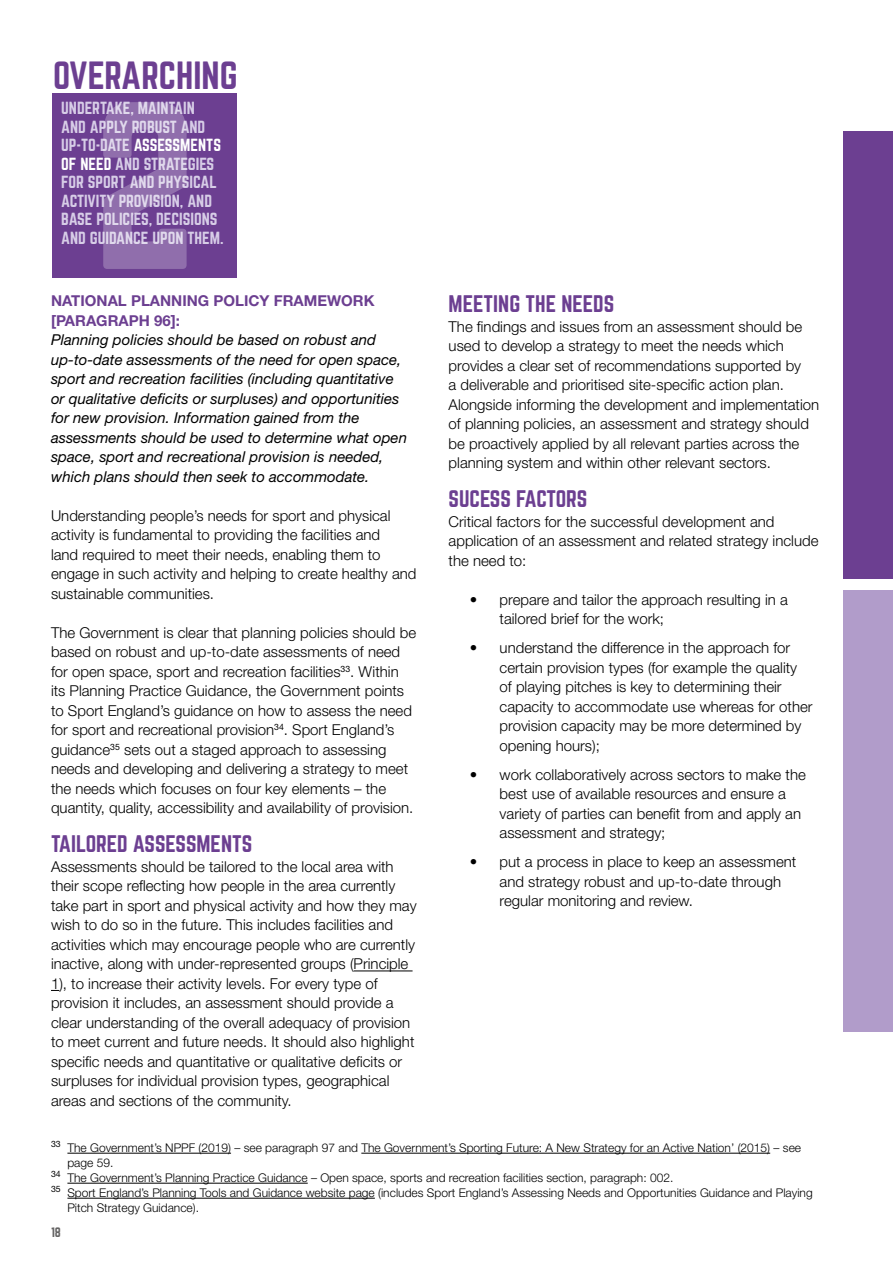
<style>
.page{position:relative;width:893px;height:1263px;background:#fff}
.page>*{position:absolute;margin:0;border:0;box-sizing:border-box;transform-origin:0 0}
.t1{font:208.5px "Norwester";color:#fff}
.t2{font:34.35px "Norwester";color:#6c3f91}
.t3{font:21px "Norwester";color:#6c3f91}
.t4{font:15.3px/18.5px "Norwester";color:#d7cde7}
.t5{font:300 15px/19.5px "Helvetica Neue LT Std";color:#000}
.t6{font:italic 15px/19.5px "Helvetica Neue LT Std";color:#000}
.t7{font:700 15px/19.5px "Helvetica Neue LT Std";color:#6c3f91}
.t8{font:300 12px "Helvetica Neue LT Std";color:#000}
.t9{font:12px "Norwester";color:#646363}
.s1{color:#fff}
</style>
<div class="page">
<div style="left:53px;top:94px;width:184px;height:184px;background:#6c3f91"></div>
<hr style="left:354px;top:970px;width:59px;height:1px;background:#000">
<hr style="left:67px;top:1153px;width:164px;height:1px;background:#000">
<hr style="left:361px;top:1153px;width:409px;height:1px;background:#000">
<hr style="left:67px;top:1183px;width:241px;height:1px;background:#000">
<hr style="left:67px;top:1198px;width:308px;height:1px;background:#000">
<div style="left:843px;top:131px;width:50px;height:447px;background:#6c3f91"></div>
<div style="left:843px;top:590px;width:50px;height:441px;background:#b19cca"></div>
<h2 class="t2" style="left:53px;top:59px;width:186px">OVERARCHING</h2>
<h1 class="t1" style="left:93px;top:86px;width:106px">2</h1>
<p class="t4" style="left:61px;top:100px;width:164px">UNDERTAKE, MAINTAIN<br>AND APPLY ROBUST AND<br>UP-TO-DATE <span class="s1">ASSESSMENTS<br>OF NEED</span> AND STRATEGIES<br>FOR SPORT AND PHYSICAL<br>ACTIVITY PROVISION, AND<br>BASE POLICIES, DECISIONS<br>AND GUIDANCE UPON THEM.</p>
<p class="t7" style="left:51px;top:291px;width:325px">NATIONAL PLANNING POLICY FRAMEWORK [PARAGRAPH 96]:</p>
<p class="t6" style="left:51px;top:330px;width:357px">Planning policies should be based on robust and up-to-date assessments of the need for open space, sport and recreation facilities (including quantitative or qualitative deficits or surpluses) and opportunities for new provision. Information gained from the assessments should be used to determine what open space, sport and recreational provision is needed, which plans should then seek to accommodate.</p>
<p class="t5" style="left:51px;top:505px;width:367px">Understanding people’s needs for sport and physical activity is fundamental to providing the facilities and<br>land required to meet their needs, enabling them to engage in such activity and helping to create healthy and sustainable communities.</p>
<p class="t5" style="left:51px;top:622px;width:367px">The Government is clear that planning policies should be based on robust and up-to-date assessments of need for open space, sport and recreation facilities<sup>33</sup>. Within its Planning Practice Guidance, the Government points to Sport England’s guidance on how to assess the need for sport and recreational provision<sup>34</sup>. Sport England’s guidance<sup>35</sup> sets out a staged approach to assessing needs and developing and delivering a strategy to meet the needs which focuses on four key elements – the quantity, quality, accessibility and availability of provision.</p>
<h3 class="t3" style="left:51px;top:834px;width:203px">TAILORED ASSESSMENTS</h3>
<p class="t5" style="left:51px;top:856px;width:367px">Assessments should be tailored to the local area with their scope reflecting how people in the area currently take part in sport and physical activity and how they may wish to do so in the future. This includes facilities and activities which may encourage people who are currently inactive, along with under-represented groups (Principle 1), to increase their activity levels. For every type of provision it includes, an assessment should provide a clear understanding of the overall adequacy of provision to meet current and future needs. It should also highlight specific needs and quantitative or qualitative deficits or surpluses for individual provision types, geographical areas and sections of the community.</p>
<h3 class="t3" style="left:449px;top:294px;width:167px">MEETING THE NEEDS</h3>
<p class="t5" style="left:449px;top:317px;width:372px">The findings and issues from an assessment should be used to develop a strategy to meet the needs which provides a clear set of recommendations supported by<br>a deliverable and prioritised site-specific action plan.<br>Alongside informing the development and implementation of planning policies, an assessment and strategy should be proactively applied by all relevant parties across the planning system and within other relevant sectors.</p>
<h3 class="t3" style="left:449px;top:489px;width:140px">SUCESS FACTORS</h3>
<p class="t5" style="left:449px;top:512px;width:371px">Critical factors for the successful development and application of an assessment and related strategy include the need to:</p>
<p class="t5" style="left:500px;top:590px;width:290px;text-indent:-30px">• prepare and tailor the approach resulting in a tailored brief for the work;</p>
<p class="t5" style="left:500px;top:638px;width:314px;text-indent:-30px">• understand the difference in the approach for certain provision types (for example the quality of playing pitches is key to determining their capacity to accommodate use whereas for other provision capacity may be more determined by opening hours);</p>
<p class="t5" style="left:500px;top:764px;width:308px;text-indent:-30px">• work collaboratively across sectors to make the best use of available resources and ensure a variety of parties can benefit from and apply an assessment and strategy;</p>
<p class="t5" style="left:500px;top:852px;width:298px;text-indent:-30px">• put a process in place to keep an assessment and strategy robust and up-to-date through regular monitoring and review.</p>
<p class="t8" style="left:51px;top:1140px;width:752px"><sup>33</sup> The Government’s NPPF (2019) – see paragraph 97 and The Government’s Sporting Future: A New Strategy for an Active Nation’ (2015) – see</p>
<p class="t8" style="left:67px;top:1155px;width:48px">page 59.</p>
<p class="t8" style="left:51px;top:1170px;width:624px"><sup>34</sup> The Government’s Planning Practice Guidance – Open space, sports and recreation facilities section, paragraph: 002.</p>
<p class="t8" style="left:51px;top:1185px;width:763px"><sup>35</sup> Sport England’s Planning Tools and Guidance website page (includes Sport England’s Assessing Needs and Opportunities Guidance and Playing</p>
<p class="t8" style="left:67px;top:1200px;width:133px">Pitch Strategy Guidance).</p>
<p class="t9" style="left:51px;top:1226px;width:11px">18</p>
</div>
